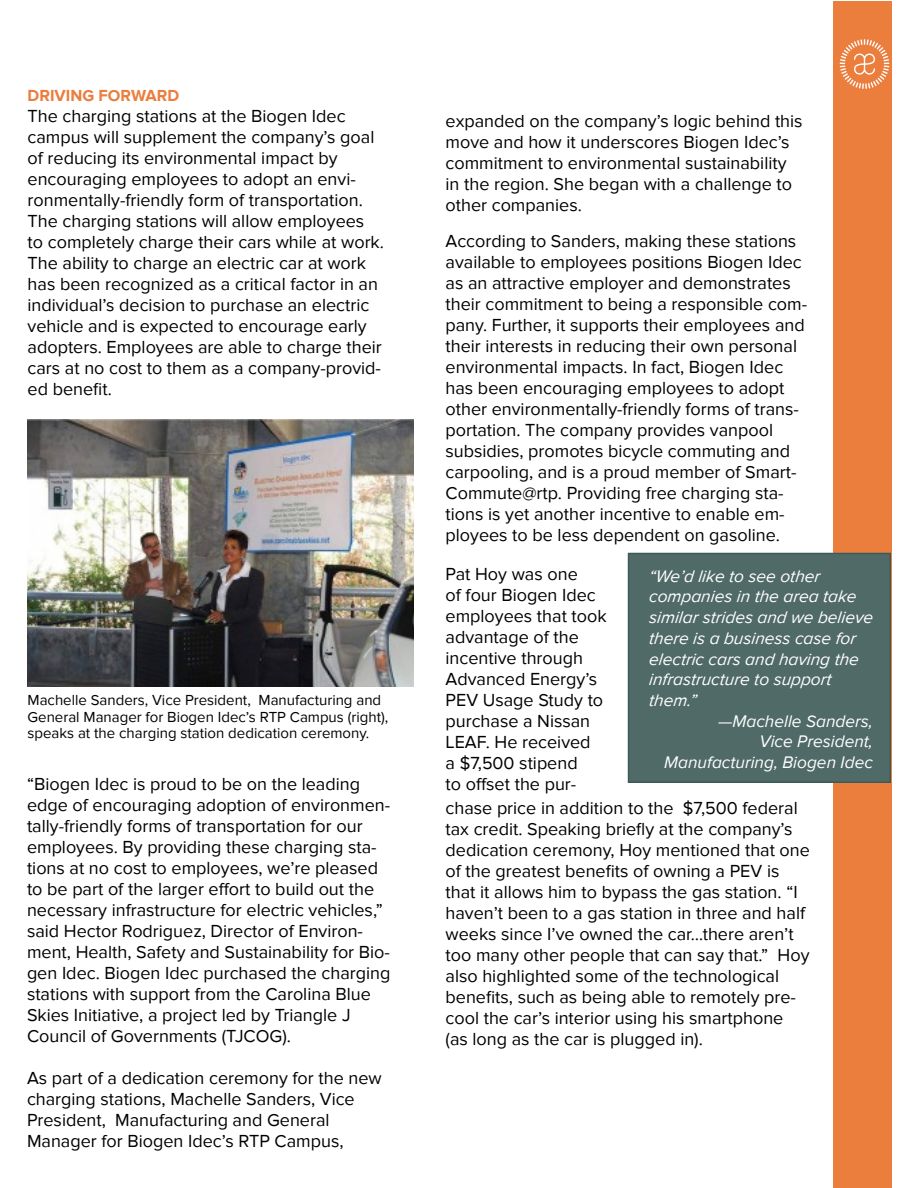
<style>
.page{position:relative;width:918px;height:1188px;background:#fff}
.page>*{position:absolute;margin:0;border:0;box-sizing:border-box;transform-origin:0 0}
.t1{font:18px/21px "Proxima Nova";color:#000}
.t2{font:italic 17.25px/20.7px "Proxima Nova";color:#fff}
.t3{font:700 16.5px "Proxima Nova";color:#eb7d3d}
.t4{font:15px/16.5px "Proxima Nova";color:#000}
</style>
<div class="page">
<div style="left:833px;top:2px;width:59px;height:1186px;background:#eb7d3d"></div>
<svg style="left:840px;top:39px;width:49px;height:50px"></svg>
<img style="left:27px;top:419px;width:386px;height:268px">
<div style="left:628px;top:553px;width:263px;height:230px;background:#4f6a67;border:2px solid #3d5b58"></div>
<p class="t3" style="left:28px;top:86px;width:153px">DRIVING FORWARD</p>
<p class="t1" style="left:28px;top:106px;width:358px">The charging stations at the Biogen Idec campus will supplement the company’s goal of reducing its environmental impact by encouraging employees to adopt an envi&shy;ronmentally-friendly form of transportation.<br>The charging stations will allow employees to completely charge their cars while at work.<br>The ability to charge an electric car at work has been recognized as a critical factor in an individual’s decision to purchase an electric vehicle and is expected to encourage early adopters. Employees are able to charge their cars at no cost to them as a company-provid&shy;ed benefit.</p>
<p class="t1" style="left:446px;top:110px;width:359px">expanded on the company’s logic behind this move and how it underscores Biogen Idec’s commitment to environmental sustainability in the region. She began with a challenge to other companies.</p>
<p class="t1" style="left:446px;top:230px;width:363px">According to Sanders, making these stations available to employees positions Biogen Idec as an attractive employer and demonstrates their commitment to being a responsible com&shy;pany. Further, it supports their employees and their interests in reducing their own personal environmental impacts. In fact, Biogen Idec has been encouraging employees to adopt other environmentally-friendly forms of trans&shy;portation. The company provides vanpool subsidies, promotes bicycle commuting and carpooling, and is a proud member of Smart-Commute@rtp. Providing free charging sta&shy;tions is yet another incentive to enable em&shy;ployees to be less dependent on gasoline.</p>
<p class="t4" style="left:28px;top:692px;width:355px">Machelle Sanders, Vice President, Manufacturing and</p>
<p class="t4" style="left:28px;top:709px;width:362px">General Manager for Biogen Idec’s RTP Campus (right), speaks at the charging station dedication ceremony.</p>
<p class="t1" style="left:27px;top:774px;width:365px">“Biogen Idec is proud to be on the leading edge of encouraging adoption of environmen&shy;tally-friendly forms of transportation for our employees. By providing these charging sta&shy;tions at no cost to employees, we’re pleased to be part of the larger effort to build out the necessary infrastructure for electric vehicles,” said Hector Rodriguez, Director of Environ&shy;ment, Health, Safety and Sustainability for Bio&shy;gen Idec. Biogen Idec purchased the charging stations with support from the Carolina Blue Skies Initiative, a project led by Triangle J Council of Governments (TJCOG).</p>
<p class="t1" style="left:27px;top:1068px;width:356px">As part of a dedication ceremony for the new charging stations, Machelle Sanders, Vice<br>President, Manufacturing and General</p>
<p class="t1" style="left:27px;top:1131px;width:318px">Manager for Biogen Idec’s RTP Campus,</p>
<p class="t1" style="left:446px;top:564px;width:163px">Pat Hoy was one<br>of four Biogen Idec employees that took advantage of the incentive through<br>Advanced Energy’s<br>PEV Usage Study to purchase a Nissan<br>LEAF. He received<br>a $7,500 stipend<br>to offset the pur-</p>
<p class="t1" style="left:446px;top:798px;width:366px">chase price in addition to the $7,500 federal tax credit. Speaking briefly at the company’s dedication ceremony, Hoy mentioned that one of the greatest benefits of owning a PEV is that it allows him to bypass the gas station. “I haven’t been to a gas station in three and half weeks since I’ve owned the car…there aren’t too many other people that can say that.” Hoy also highlighted some of the technological benefits, such as being able to remotely pre&shy;cool the car’s interior using his smartphone (as long as the car is plugged in).</p>
<p class="t2" style="left:649px;top:566px;width:227px">“We’d like to see other companies in the area take similar strides and we believe there is a business case for electric cars and having the</p>
<p class="t2" style="left:649px;top:670px;width:184px">infrastructure to support them.”</p>
<p class="t2" style="left:718px;top:711px;width:156px">—Machelle Sanders,</p>
<p class="t2" style="left:759px;top:732px;width:115px">Vice President,</p>
<p class="t2" style="left:664px;top:752px;width:210px">Manufacturing, Biogen Idec</p>
</div>
